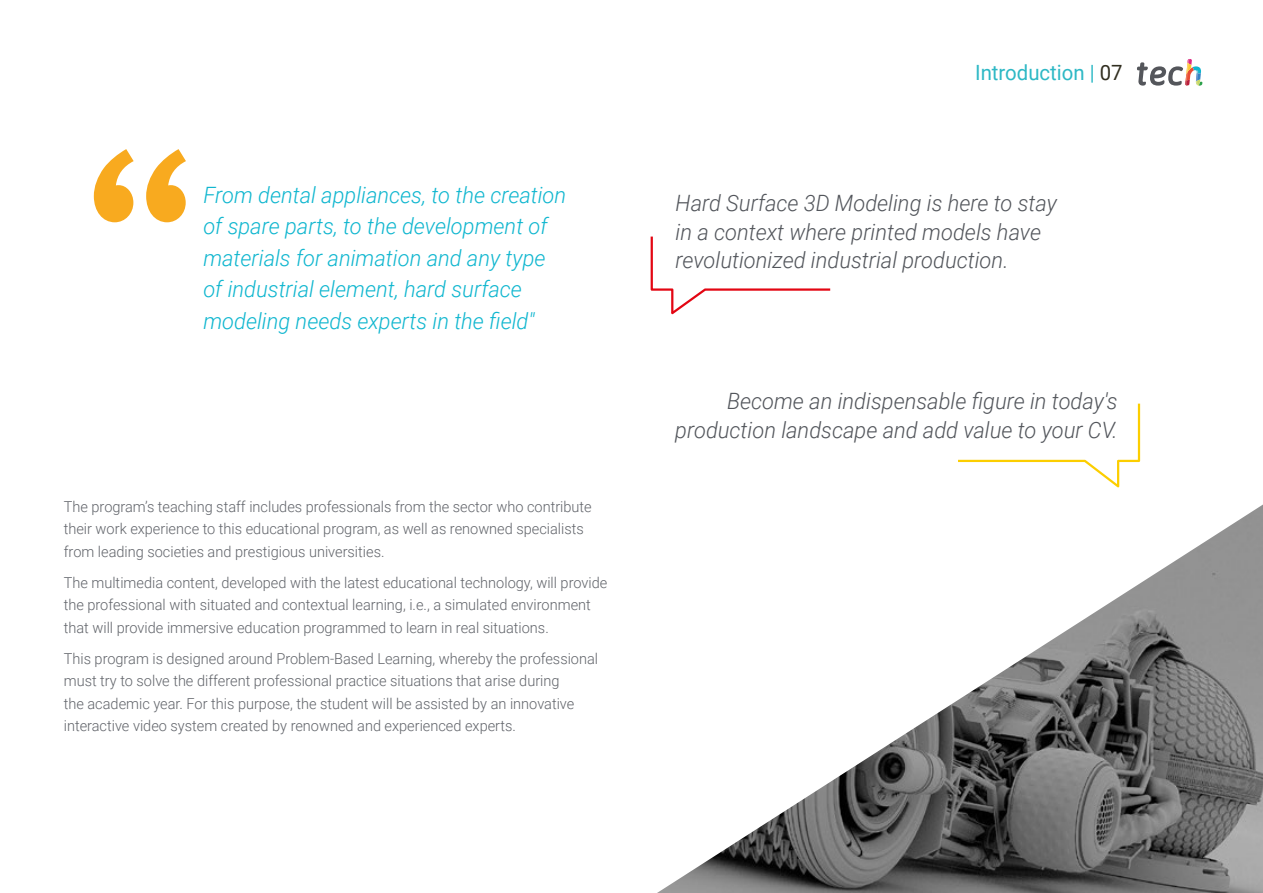
<style>
.page{position:relative;width:1263px;height:893px;background:#fff}
.page>*{position:absolute;margin:0;border:0;box-sizing:border-box;transform-origin:0 0}
.t1{font:italic 300 22.5px/28.5px "Roboto";color:#52555b;text-align:right}
.t2{font:italic 300 22.5px/31.5px "Roboto";color:#0fb6cf}
.t3{font:21px "Roboto";color:#2db8c5}
.t4{font:300 15px/22.5px "Roboto";color:#61646a}
.s1{color:#312e20}
</style>
<div class="page">
<svg style="left:94px;top:149px;width:92px;height:73px"></svg>
<svg style="left:958px;top:403px;width:183px;height:85px"></svg>
<svg style="left:650px;top:236px;width:181px;height:79px"></svg>
<svg style="left:1137px;top:59px;width:65px;height:27px"></svg>
<img style="left:657px;top:504px;width:606px;height:389px">
<h1 class="t2" style="left:203px;top:178px;width:364px">From dental appliances, to the creation of spare parts, to the development of materials for animation and any type of industrial element, hard surface modeling needs experts in the field"</h1>
<p class="t4" style="left:64px;top:495px;width:529px">The program’s teaching staff includes professionals from the sector who contribute their work experience to this educational program, as well as renowned specialists from leading societies and prestigious universities.</p>
<p class="t4" style="left:64px;top:571px;width:545px">The multimedia content, developed with the latest educational technology, will provide the professional with situated and contextual learning, i.e., a simulated environment that will provide immersive education programmed to learn in real situations.</p>
<p class="t4" style="left:64px;top:647px;width:536px">This program is designed around Problem-Based Learning, whereby the professional must try to solve the different professional practice situations that arise during<br>the academic year. For this purpose, the student will be assisted by an innovative interactive video system created by renowned and experienced experts.</p>
<h2 class="t3" style="left:975px;top:57px;width:149px">Introduction | <span class="s1">07</span></h2>
<h1 class="t1" style="left:676px;top:188px;width:383px;text-align:left">Hard Surface 3D Modeling is here to stay in a context where printed models have revolutionized industrial production.</h1>
<h1 class="t1" style="left:675px;top:386px;width:444px">Become an indispensable figure in today's production landscape and add value to your CV.</h1>
</div>
